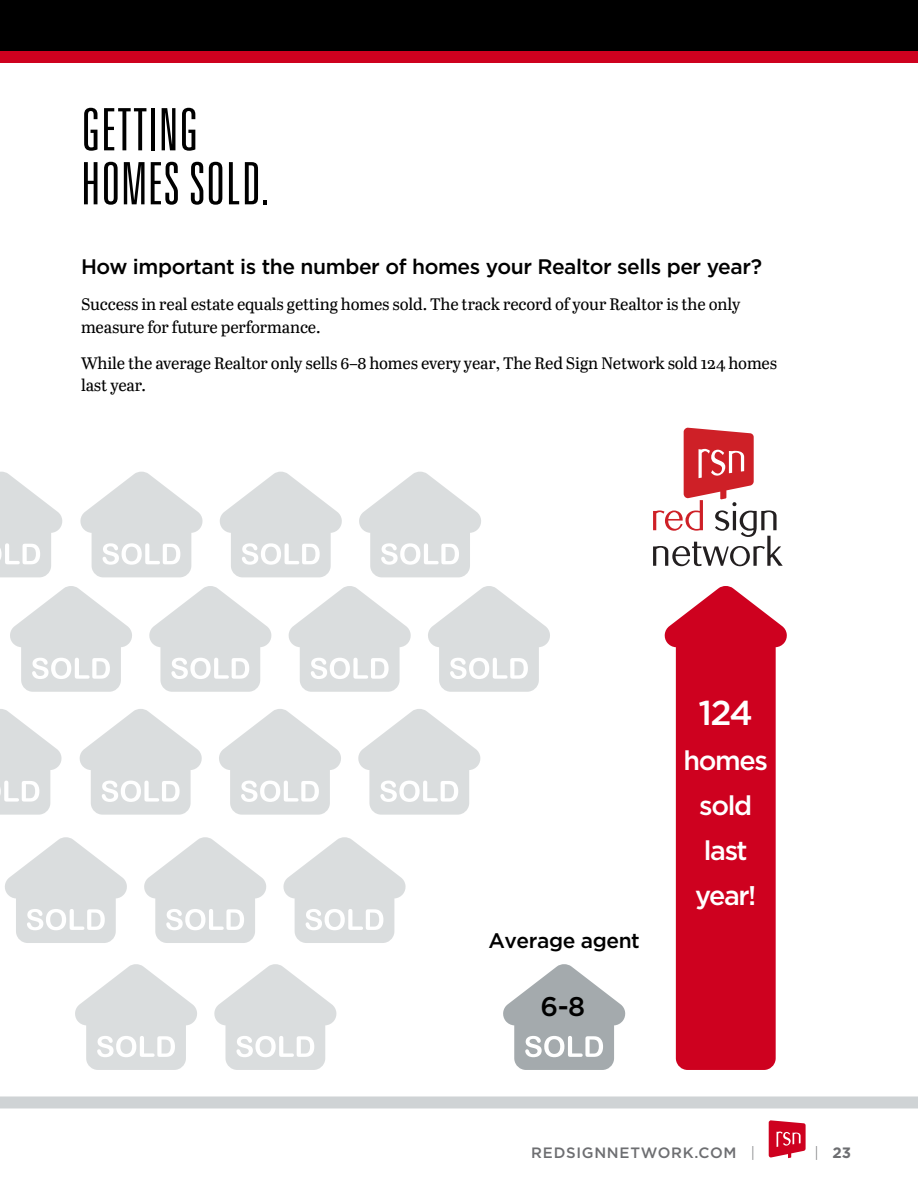
<style>
.page{position:relative;width:918px;height:1188px;background:#fff}
.page>*{position:absolute;margin:0;border:0;box-sizing:border-box;transform-origin:0 0}
.t1{font:300 ultra-condensed 58.5px/54px "Univers LT Std";letter-spacing:.01em;color:#000}
.t2{font:500 34.5px "Gotham";color:#fff}
.t3{font:500 27px/45px "Gotham";letter-spacing:-.05em;color:#fff;text-align:center}
.t4{font:500 27px "Gotham";color:#000}
.t5{font:500 21px "Gotham";letter-spacing:-.02em;color:#000}
.t6{font:16.5px/22.5px "Abril W01 Text";letter-spacing:-.01em;color:#000}
.t7{font:500 15px "Gotham";letter-spacing:.05em;color:#6d6e71}
.t8{font:700 15px "Gotham";color:#6d6e71}
.s1{font-weight:300}
</style>
<div class="page">
<div style="left:0;top:0;width:918px;height:54px;background:#000"></div>
<div style="left:0;top:51px;width:918px;height:12px;background:#ce011f"></div>
<svg style="left:769px;top:1120px;width:37px;height:38px"></svg>
<div style="left:0;top:1096px;width:918px;height:12px;background:#cfd3d5"></div>
<svg style="left:664px;top:586px;width:123px;height:484px;fill:#ce011f"></svg>
<svg style="left:359px;top:472px;width:122px;height:105px"></svg>
<svg style="left:220px;top:472px;width:122px;height:105px"></svg>
<svg style="left:80px;top:472px;width:123px;height:105px"></svg>
<svg style="left:10px;top:586px;width:122px;height:106px"></svg>
<svg style="left:149px;top:586px;width:123px;height:106px"></svg>
<svg style="left:288px;top:586px;width:123px;height:106px"></svg>
<svg style="left:428px;top:586px;width:122px;height:106px"></svg>
<svg style="left:358px;top:709px;width:123px;height:106px"></svg>
<svg style="left:219px;top:709px;width:122px;height:106px"></svg>
<svg style="left:79px;top:709px;width:123px;height:106px"></svg>
<svg style="left:5px;top:837px;width:122px;height:106px"></svg>
<svg style="left:144px;top:837px;width:122px;height:106px"></svg>
<svg style="left:283px;top:837px;width:123px;height:106px"></svg>
<svg style="left:214px;top:964px;width:123px;height:106px"></svg>
<svg style="left:75px;top:964px;width:122px;height:106px"></svg>
<svg style="left:503px;top:964px;width:123px;height:106px"></svg>
<svg style="left:0;top:472px;width:62px;height:105px"></svg>
<svg style="left:0;top:709px;width:62px;height:106px"></svg>
<svg style="left:653px;top:428px;width:130px;height:138px"></svg>
<h1 class="t1" style="left:81px;top:102px;width:189px">GETTING<br>HOMES SOLD.</h1>
<p class="t5" style="left:81px;top:253px;width:683px">How important is the number of homes your Realtor sells per year?</p>
<p class="t6" style="left:81px;top:293px;width:661px">Success in real estate equals getting homes sold. The track record of your Realtor is the only measure for future performance.</p>
<p class="t6" style="left:81px;top:352px;width:698px">While the average Realtor only sells 6–8 homes every year, The Red Sign Network sold 124 homes last year.</p>
<p class="t5" style="left:488px;top:927px;width:153px">Average agent</p>
<h3 class="t4" style="left:541px;top:989px;width:46px">6-8</h3>
<h2 class="t2" style="left:699px;top:690px;width:56px">124</h2>
<h3 class="t3" style="left:684px;top:737px;width:86px">homes sold last year!</h3>
<p class="t7" style="left:531px;top:1143px;width:225px">REDSIGNNETWORK.COM <span class="s1">|</span></p>
<p class="t8" style="left:815px;top:1143px;width:38px"><span class="s1">|</span> 23</p>
</div>
